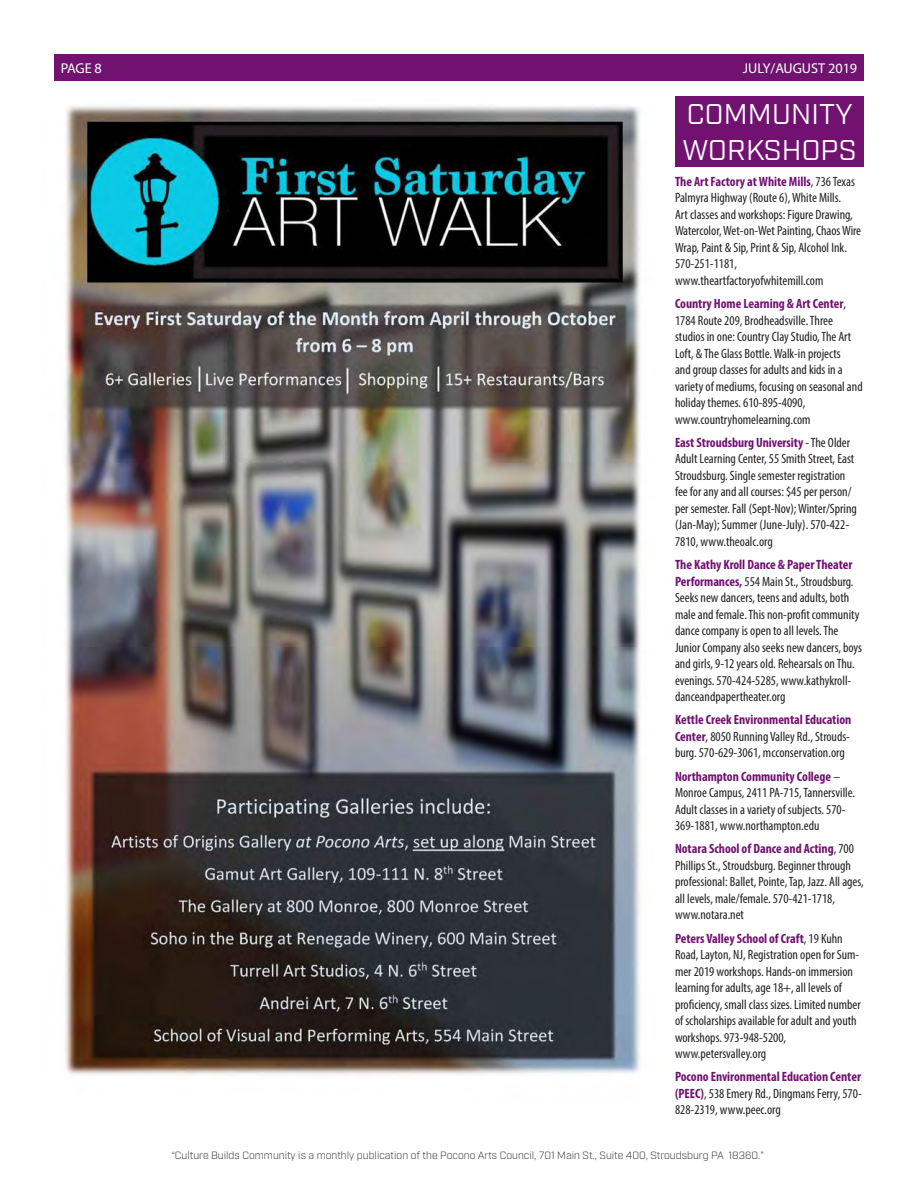
<style>
.page{position:relative;width:918px;height:1188px;background:#fff}
.page>*{position:absolute;margin:0;border:0;box-sizing:border-box;transform-origin:0 0}
.t1{font:28.5px/36px "Industry";letter-spacing:.005em;color:#fff}
.t2{font:14.25px "Myriad Pro";letter-spacing:-.005em;color:#fff}
.t3{font:condensed 13.5px/16.5px "Myriad Pro";color:#231f20}
.t4{font:300 10.5px "Industry";color:#231f20}
.s1{font-weight:700;color:#711271}
</style>
<div class="page">
<div style="left:54px;top:54px;width:810px;height:27px;background:#711271"></div>
<div style="left:675px;top:96px;width:189px;height:71px;background:#711271"></div>
<img style="left:64px;top:105px;width:577px;height:970px">
<p class="t2" style="left:61px;top:59px;width:43px">PAGE 8</p>
<p class="t2" style="left:743px;top:59px;width:116px">JULY/AUGUST 2019</p>
<p class="t1" style="left:682px;top:97px;width:176px">COMMUNITY<br>WORKSHOPS</p>
<p class="t3" style="left:675px;top:173px;width:188px"><span class="s1">The Art Factory at White Mills</span>, 736 Texas Palmyra Highway (Route 6), White Mills.<br>Art classes and workshops: Figure Drawing, Watercolor, Wet-on-Wet Painting, Chaos Wire Wrap, Paint &amp; Sip, Print &amp; Sip, Alcohol Ink.<br>570-251-1181, www.theartfactoryofwhitemill.com</p>
<p class="t3" style="left:675px;top:295px;width:189px"><span class="s1">Country Home Learning &amp; Art Center</span>, 1784 Route 209, Brodheadsville. Three studios in one: Country Clay Studio, The Art Loft, &amp; The Glass Bottle. Walk-in projects<br>and group classes for adults and kids in a variety of mediums, focusing on seasonal and holiday themes. 610-895-4090, www.countryhomelearning.com</p>
<p class="t3" style="left:675px;top:434px;width:183px"><span class="s1">East Stroudsburg University</span> - The Older Adult Learning Center, 55 Smith Street, East Stroudsburg. Single semester registration fee for any and all courses: $45 per person/ per semester. Fall (Sept-Nov); Winter/Spring (Jan-May); Summer (June-July). 570-422- 7810, www.theoalc.org</p>
<p class="t3" style="left:675px;top:556px;width:189px"><span class="s1">The Kathy Kroll Dance &amp; Paper Theater Performances,</span> 554 Main St., Stroudsburg.<br>Seeks new dancers, teens and adults, both male and female. This non-profit community dance company is open to all levels. The Junior Company also seeks new dancers, boys and girls, 9-12 years old. Rehearsals on Thu. evenings. 570-424-5285, www.kathykroll&shy;danceandpapertheater.org</p>
<p class="t3" style="left:675px;top:712px;width:178px;text-align:justify"><span class="s1">Kettle Creek Environmental Education Center</span>, 8050 Running Valley Rd., Strouds&shy;burg. 570-629-3061, mcconservation.org</p>
<p class="t3" style="left:675px;top:768px;width:182px"><span class="s1">Northampton Community College</span> – Monroe Campus, 2411 PA-715, Tannersville.<br>Adult classes in a variety of subjects. 570- 369-1881, www.northampton.edu</p>
<p class="t3" style="left:675px;top:841px;width:190px"><span class="s1">Notara School of Dance and Acting</span>, 700<br>Phillips St., Stroudsburg. Beginner through professional: Ballet, Pointe, Tap, Jazz. All ages, all levels, male/female. 570-421-1718, www.notara.net</p>
<p class="t3" style="left:675px;top:930px;width:187px"><span class="s1">Peters Valley School of Craft</span>, 19 Kuhn Road, Layton, NJ, Registration open for Sum&shy;mer 2019 workshops. Hands-on immersion learning for adults, age 18+, all levels of proficiency, small class sizes. Limited number of scholarships available for adult and youth workshops. 973-948-5200, www.petersvalley.org</p>
<p class="t3" style="left:675px;top:1068px;width:188px;text-align:justify"><span class="s1">Pocono Environmental Education Center (PEEC)</span>, 538 Emery Rd., Dingmans Ferry, 570- 828-2319, www.peec.org</p>
<p class="t4" style="left:171px;top:1149px;width:594px">“Culture Builds Community is a monthly publication of the Pocono Arts Council, 701 Main St., Suite 400, Stroudsburg PA 18360.”</p>
</div>
